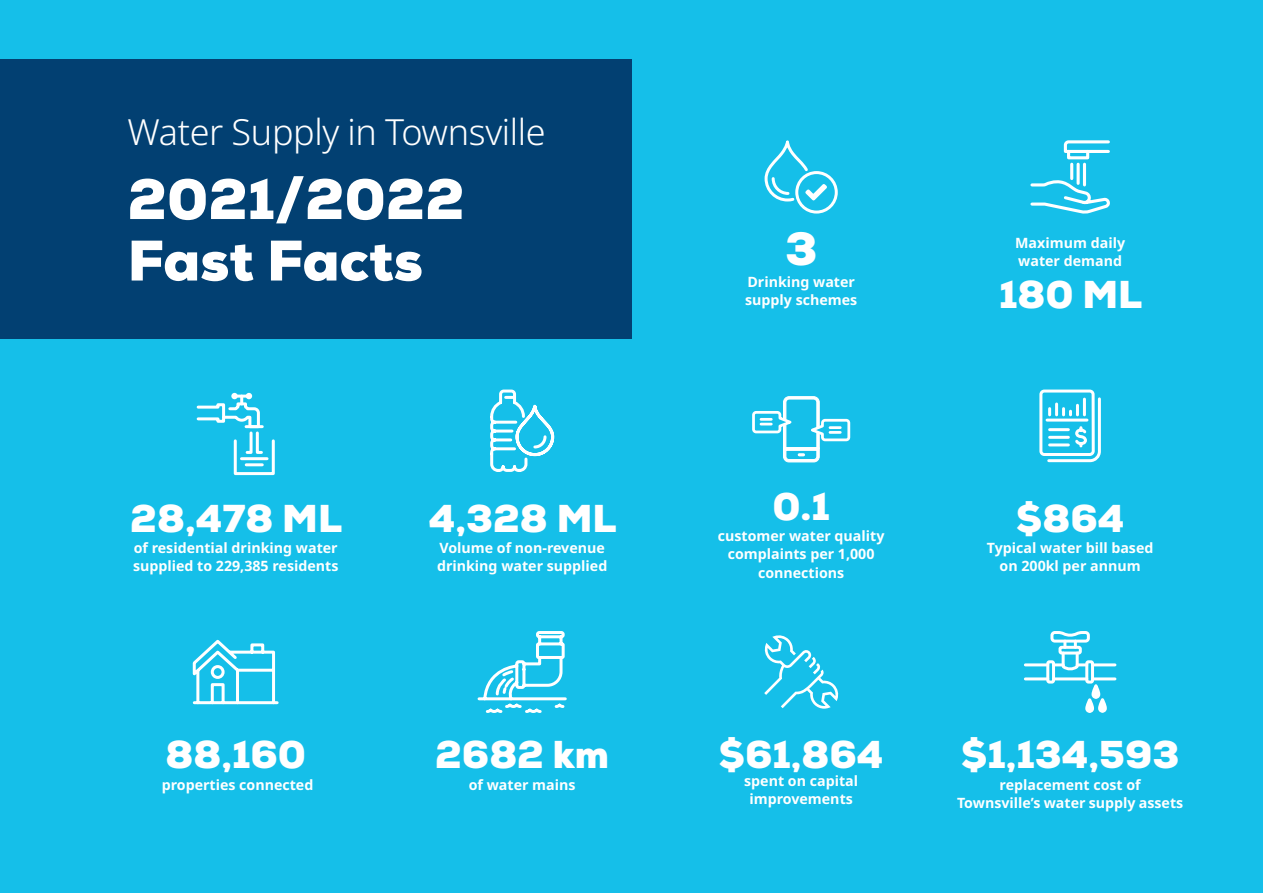
<style>
.page{position:relative;width:1263px;height:893px;background:#15bfe9}
.page>*{position:absolute;margin:0;border:0;box-sizing:border-box;transform-origin:0 0}
.Heading_1{font:900 57px/61.5px "Nexa";color:#fff}
.Info_Number{font:900 46.5px "Nexa";color:#fff}
.Info_Number-2{font:900 38.85px "Nexa";color:#fff}
.t1{font:300 36px "Noto Sans";letter-spacing:-.01em;color:#fff}
.Info_Text{font:700 14.25px/18.1px "Noto Sans";color:#fff}
.Info_Number-3{font:700 14.25px/18.1px "Noto Sans";color:#fff;text-align:center}
</style>
<div class="page">
<div style="left:0;top:59px;width:631px;height:280px;background:#024072"></div>
<svg style="left:490px;top:389px;width:65px;height:83px"></svg>
<svg style="left:1030px;top:140px;width:80px;height:74px"></svg>
<svg style="left:196px;top:393px;width:79px;height:83px"></svg>
<hr style="left:241px;top:457px;width:26px;height:3px;background:#fff">
<hr style="left:246px;top:463px;width:16px;height:3px;background:#fff">
<div style="left:1085px;top:660px;width:9px;height:24px;border:3px solid #fff;border-radius:2px"></div>
<div style="left:1046px;top:660px;width:9px;height:24px;border:3px solid #fff;border-radius:2px"></div>
<hr style="left:1053px;top:677px;width:34px;height:3px;background:#fff">
<svg style="left:1049px;top:631px;width:42px;height:39px"></svg>
<hr style="left:1092px;top:663px;width:23px;height:3px;background:#fff">
<hr style="left:1025px;top:663px;width:23px;height:3px;background:#fff">
<hr style="left:1092px;top:677px;width:23px;height:3px;background:#fff">
<hr style="left:1025px;top:677px;width:23px;height:3px;background:#fff">
<div style="left:1093px;top:686px;width:6px;height:11px;background:#fff;border-radius:3px"></div>
<div style="left:1091px;top:684px;width:9px;height:15px;border:3px solid #fff;border-radius:3px"></div>
<div style="left:1099px;top:700px;width:6px;height:11px;background:#fff;border-radius:3px"></div>
<div style="left:1098px;top:698px;width:9px;height:15px;border:3px solid #fff;border-radius:3px"></div>
<div style="left:1087px;top:700px;width:5px;height:11px;background:#fff;border-radius:3px"></div>
<div style="left:1085px;top:698px;width:9px;height:15px;border:3px solid #fff;border-radius:3px"></div>
<svg style="left:192px;top:639px;width:87px;height:66px"></svg>
<svg style="left:752px;top:396px;width:99px;height:66px"></svg>
<svg style="left:1039px;top:389px;width:62px;height:74px"></svg>
<svg style="left:764px;top:142px;width:66px;height:61px"></svg>
<div style="left:795px;top:171px;width:43px;height:43px;border:3px solid #fff;border-radius:50%"></div>
<svg style="left:477px;top:631px;width:90px;height:82px"></svg>
<svg style="left:764px;top:635px;width:75px;height:74px"></svg>
<p class="t1" style="left:128px;top:106px;width:420px">Water Supply in Townsville</p>
<p class="Heading_1" style="left:128px;top:169px;width:338px">2021/2022<br>Fast Facts</p>
<p class="Info_Number-2" style="left:130px;top:493px;width:213px">28,478 ML</p>
<p class="Info_Text" style="left:133px;top:539px;width:207px">of residential drinking water supplied to 229,385 residents</p>
<p class="Info_Number-2" style="left:165px;top:729px;width:142px">88,160</p>
<p class="Info_Text" style="left:162px;top:776px;width:153px">properties connected</p>
<p class="Info_Number-2" style="left:429px;top:493px;width:189px">4,328 ML</p>
<p class="Info_Text" style="left:437px;top:539px;width:172px">Volume of non-revenue drinking water supplied</p>
<p class="Info_Number-2" style="left:435px;top:729px;width:175px">2682 km</p>
<p class="Info_Text" style="left:469px;top:776px;width:108px">of water mains</p>
<p class="Info_Number" style="left:785px;top:219px;width:34px">3</p>
<p class="Info_Text" style="left:745px;top:273px;width:114px">Drinking water supply schemes</p>
<p class="Info_Text" style="left:1015px;top:234px;width:111px">Maximum daily water demand</p>
<p class="Info_Number-2" style="left:999px;top:270px;width:145px">180 ML</p>
<p class="Info_Number-2" style="left:772px;top:481px;width:59px">0.1</p>
<p class="Info_Text" style="left:718px;top:527px;width:168px;text-align:center">customer water quality complaints per 1,000 connections</p>
<p class="Info_Number-2" style="left:719px;top:729px;width:167px">$61,864</p>
<p class="Info_Number-3" style="left:744px;top:772px;width:115px">spent on capital improvements</p>
<p class="Info_Number-2" style="left:1016px;top:493px;width:110px">$864</p>
<p class="Info_Text" style="left:987px;top:539px;width:168px;text-align:center">Typical water bill based on 200kl per annum</p>
<p class="Info_Number-2" style="left:961px;top:729px;width:220px">$1,134,593</p>
<p class="Info_Text" style="left:957px;top:776px;width:228px;text-align:center">replacement cost of<br>Townsville’s water supply assets</p>
</div>
